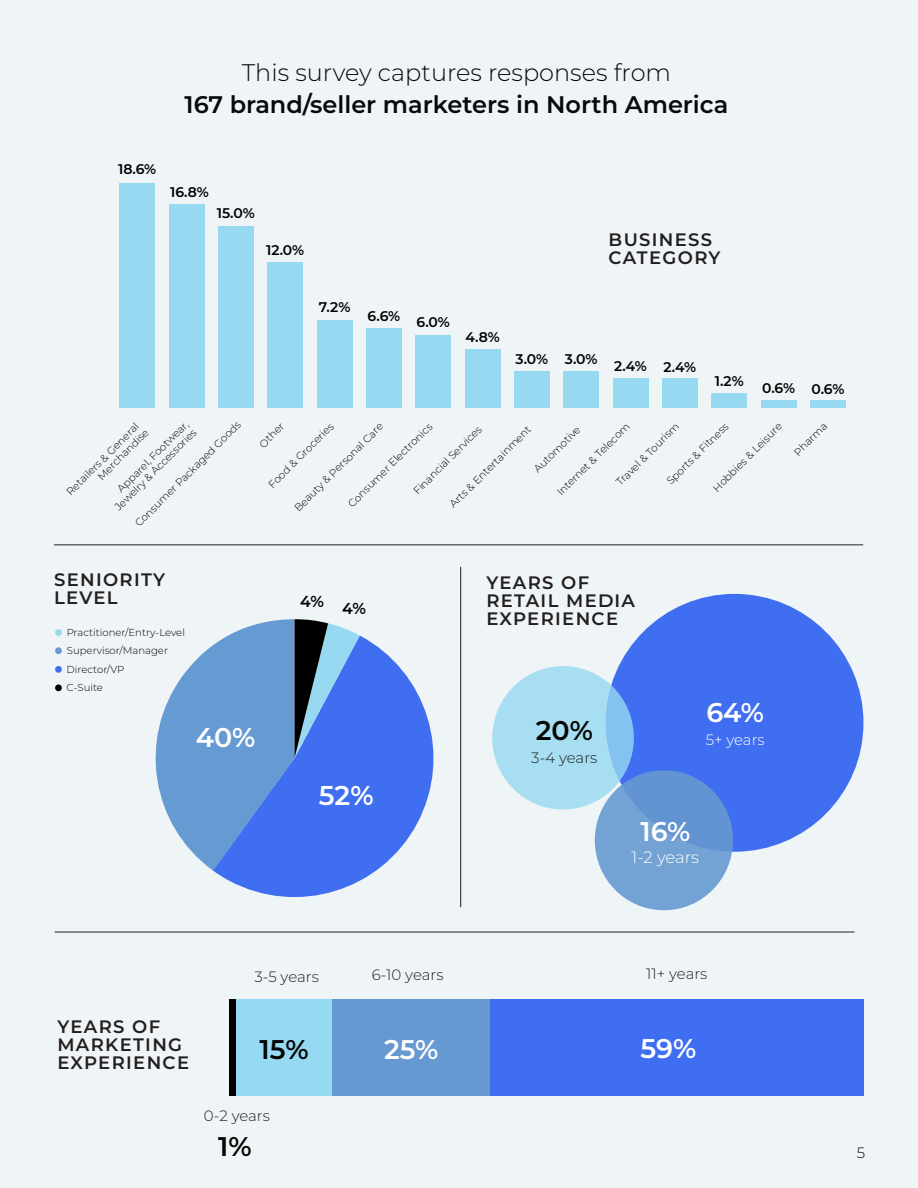
<style>
.page{position:relative;width:918px;height:1188px;background:#eff4f6}
.page>*{position:absolute;margin:0;border:0;box-sizing:border-box;transform-origin:0 0}
.t1{font:600 27px "Montserrat";color:#fff}
.t2{font:600 27px "Montserrat";color:#040503}
.t3{font:600 24px "Montserrat";color:#09080c}
.t4{font:300 24px "Montserrat";color:#09080c}
.t5{font:600 18px/18px "Montserrat";letter-spacing:.075em;color:#231f20}
.t6{font:300 16.5px "Montserrat";letter-spacing:-.01em;color:#fff}
.t7{font:600 15.75px "Montserrat";color:#000}
.t8{font:300 15px "Montserrat";letter-spacing:-.005em;color:#231f20}
.t9{font:300 15px "Montserrat";letter-spacing:-.01em;color:#fff}
.t10{font:300 15px "Montserrat";color:#040503}
.t11{font:600 13.95px "Montserrat";color:#000}
.t12{font:300 10.5px/11.1px "Montserrat";color:#000;text-align:right}
.t13{font:300 10.2px/18.5px "Montserrat";color:#000}
</style>
<div class="page">
<svg style="left:213px;top:636px;width:221px;height:261px;fill:#406ef1"></svg>
<svg style="left:155px;top:619px;width:205px;height:252px;background:#6993d8"></svg>
<div style="left:119px;top:183px;width:36px;height:225px;background:#97d9f1"></div>
<div style="left:169px;top:205px;width:35px;height:203px;background:#97d9f1"></div>
<div style="left:218px;top:226px;width:36px;height:182px;background:#97d9f1"></div>
<div style="left:267px;top:263px;width:36px;height:145px;background:#97d9f1"></div>
<div style="left:317px;top:321px;width:35px;height:87px;background:#97d9f1"></div>
<div style="left:366px;top:328px;width:36px;height:80px;background:#97d9f1"></div>
<div style="left:415px;top:335px;width:36px;height:73px;background:#97d9f1"></div>
<div style="left:465px;top:350px;width:35px;height:58px;background:#97d9f1"></div>
<div style="left:514px;top:371px;width:36px;height:37px;background:#97d9f1"></div>
<div style="left:564px;top:371px;width:35px;height:37px;background:#97d9f1"></div>
<div style="left:613px;top:379px;width:35px;height:29px;background:#97d9f1"></div>
<div style="left:662px;top:379px;width:36px;height:29px;background:#97d9f1"></div>
<div style="left:712px;top:393px;width:35px;height:15px;background:#97d9f1"></div>
<div style="left:761px;top:400px;width:35px;height:8px;background:#97d9f1"></div>
<div style="left:810px;top:400px;width:36px;height:8px;background:#97d9f1"></div>
<hr style="left:54px;top:544px;width:809px;height:1px;background:#231f20">
<hr style="left:55px;top:932px;width:799px;height:1px;background:#231f20">
<hr style="left:460px;top:567px;width:1px;height:340px;background:#231f20">
<div style="left:606px;top:594px;width:257px;height:258px;background:#406ef1;border-radius:50%"></div>
<svg style="left:492px;top:666px;width:142px;height:144px;background:#a3dbf1"></svg>
<div style="left:595px;top:770px;width:138px;height:140px;background:linear-gradient(to right,#74a3d4,#6697d4);border-radius:50%"></div>
<div style="left:489px;top:999px;width:375px;height:97px;background:#406ef2"></div>
<div style="left:331px;top:999px;width:159px;height:97px;background:#6699d1"></div>
<div style="left:235px;top:999px;width:97px;height:97px;background:#96d9f2"></div>
<div style="left:229px;top:999px;width:6px;height:97px;background:#000"></div>
<div style="left:55px;top:629px;width:7px;height:7px;background:#97d9f1;border-radius:50%"></div>
<div style="left:55px;top:647px;width:7px;height:7px;background:#669ad2;border-radius:50%"></div>
<div style="left:55px;top:666px;width:7px;height:7px;background:#406ef1;border-radius:50%"></div>
<div style="left:55px;top:684px;width:7px;height:7px;background:#000;border-radius:50%"></div>
<h2 class="t4" style="left:242px;top:56px;width:431px">This survey captures responses from</h2>
<h2 class="t3" style="left:185px;top:89px;width:545px">167 brand/seller marketers in North America</h2>
<h3 class="t11" style="left:118px;top:159px;width:40px">18.6%</h3>
<h3 class="t11" style="left:170px;top:182px;width:40px">16.8%</h3>
<h3 class="t11" style="left:217px;top:204px;width:40px">15.0%</h3>
<h3 class="t11" style="left:266px;top:240px;width:40px">12.0%</h3>
<h3 class="t11" style="left:319px;top:297px;width:33px">7.2%</h3>
<h3 class="t5" style="left:609px;top:230px;width:113px">BUSINESS<br>CATEGORY</h3>
<h3 class="t11" style="left:368px;top:306px;width:34px">6.6%</h3>
<h3 class="t11" style="left:416px;top:312px;width:35px">6.0%</h3>
<h3 class="t11" style="left:465px;top:327px;width:36px">4.8%</h3>
<h3 class="t11" style="left:516px;top:349px;width:34px">3.0%</h3>
<h3 class="t11" style="left:565px;top:350px;width:34px">3.0%</h3>
<h3 class="t11" style="left:614px;top:357px;width:34px">2.4%</h3>
<h3 class="t11" style="left:664px;top:357px;width:34px">2.4%</h3>
<h3 class="t11" style="left:715px;top:371px;width:31px">1.2%</h3>
<h3 class="t11" style="left:762px;top:378px;width:34px">0.6%</h3>
<h3 class="t11" style="left:812px;top:379px;width:34px">0.6%</h3>
<p class="t12" style="left:133px;top:521px;width:146px;rotate:-45deg">Consumer Packag ed Goods</p>
<p class="t12" style="left:64px;top:489px;width:102px;rotate:-45deg">R etailers &amp; General<br>M erch andise</p>
<p class="t12" style="left:104px;top:497px;width:115px;rotate:-45deg">Apparel,Footw ear,<br>Jew elry &amp; Accessories</p>
<p class="t12" style="left:664px;top:478px;width:84px;rotate:-45deg">Sports &amp; Fitness</p>
<p class="t12" style="left:266px;top:482px;width:89px;rotate:-45deg">Food &amp; Groceries</p>
<p class="t12" style="left:346px;top:501px;width:116px;rotate:-45deg">Consumer Electronics</p>
<p class="t12" style="left:257px;top:442px;width:32px;rotate:-45deg">O ther</p>
<p class="t12" style="left:292px;top:505px;width:122px;rotate:-45deg">Beauty &amp; Personal Care</p>
<p class="t12" style="left:711px;top:486px;width:94px;rotate:-45deg">Hobbies &amp; Leisure</p>
<p class="t12" style="left:614px;top:480px;width:86px;rotate:-45deg">Travel &amp; Tourism</p>
<p class="t12" style="left:555px;top:490px;width:99px;rotate:-45deg">Internet &amp; Telecom</p>
<p class="t12" style="left:447px;top:501px;width:112px;rotate:-45deg">Arts &amp; Entertainment</p>
<p class="t12" style="left:411px;top:488px;width:93px;rotate:-45deg">Financial Services</p>
<p class="t12" style="left:531px;top:467px;width:62px;rotate:-45deg">Automotive</p>
<p class="t12" style="left:792px;top:450px;width:43px;rotate:-45deg">Ph arma</p>
<h3 class="t5" style="left:54px;top:570px;width:113px">SENIORITY<br>LEVEL</h3>
<h3 class="t5" style="left:486px;top:573px;width:150px">YEARS OF<br>RETAIL MEDIA<br>EXPERIENCE</h3>
<h3 class="t7" style="left:300px;top:594px;width:67px">4% 4%</h3>
<p class="t13" style="left:67px;top:623px;width:120px">Practitioner/Entry-Level<br>Supervisor/Manager<br>Director/VP<br>C-Suite</p>
<h1 class="t1" style="left:196px;top:718px;width:61px">40%</h1>
<h1 class="t1" style="left:319px;top:777px;width:56px">52%</h1>
<h1 class="t2" style="left:536px;top:713px;width:59px">20%</h1>
<h3 class="t8" style="left:531px;top:747px;width:68px">3-4 years</h3>
<h1 class="t1" style="left:706px;top:695px;width:59px">64%</h1>
<h3 class="t9" style="left:706px;top:730px;width:60px">5+ years</h3>
<h1 class="t1" style="left:640px;top:813px;width:51px">16%</h1>
<h3 class="t6" style="left:632px;top:846px;width:69px">1-2 years</h3>
<h3 class="t5" style="left:57px;top:1017px;width:133px">YEARS OF<br>MARKETING<br>EXPERIENCE</h3>
<h3 class="t8" style="left:254px;top:966px;width:66px">3-5 years</h3>
<h3 class="t8" style="left:372px;top:965px;width:73px">6-10 years</h3>
<h3 class="t8" style="left:646px;top:964px;width:63px">11+ years</h3>
<h1 class="t2" style="left:260px;top:1031px;width:51px">15%</h1>
<h1 class="t1" style="left:384px;top:1031px;width:56px">25%</h1>
<h1 class="t1" style="left:640px;top:1030px;width:57px">59%</h1>
<h3 class="t8" style="left:204px;top:1105px;width:68px">0-2 years</h3>
<h1 class="t2" style="left:218px;top:1128px;width:35px">1%</h1>
<h3 class="t10" style="left:857px;top:1142px;width:10px">5</h3>
</div>
